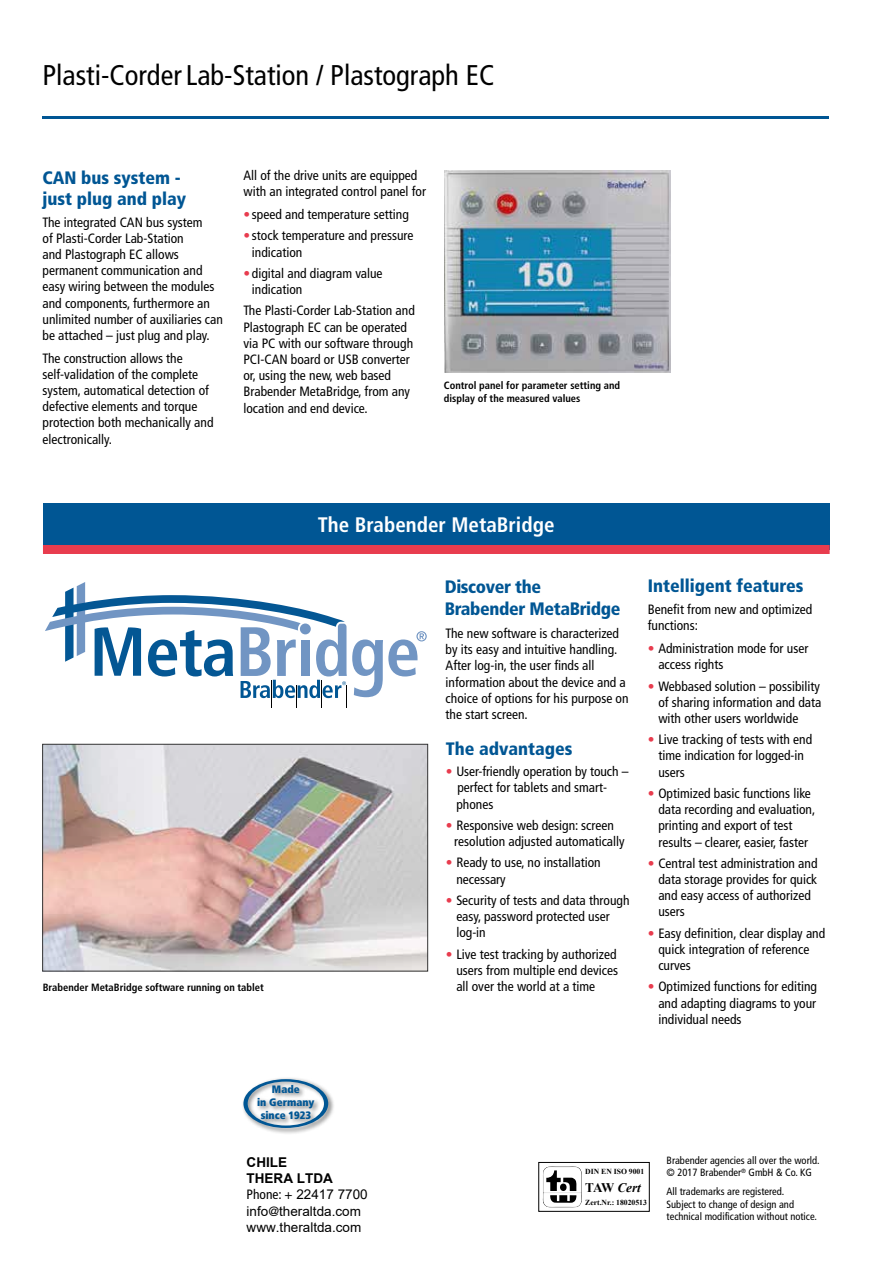
<style>
.page{position:relative;width:893px;height:1263px;background:#fff}
.page>*{position:absolute;margin:0;border:0;box-sizing:border-box;transform-origin:0 0}
.t1{font:condensed 28.5px "Frutiger LT Std";color:#000}
.t2{font:700 condensed 21px "Frutiger LT Std";color:#fff}
.t3{font:900 condensed 18px/21.6px "Frutiger LT Std";color:#005694}
.t4{font:900 condensed 18px/21.6px "Frutiger LT Std";letter-spacing:-.02em;color:#005694}
.t5{font:condensed 13.5px/16.2px "Frutiger LT Std";color:#000}
.t6{font:13.5px/16px "Arial";color:#000}
.t7{font:italic 700 13.2px "Times New Roman";color:#000}
.t8{font:900 condensed 10.8px/12.9px "Frutiger LT Std";color:#005694;text-align:center}
.t9{font:condensed 10.5px/12.6px "Frutiger LT Std";color:#000}
.t10{font:700 condensed 10.5px/12.6px "Frutiger LT Std";color:#000}
.t11{font:700 7.65px "Times New Roman";color:#000}
.s1{color:#e83c4e}
.s2{font-weight:700}
.s3{font-family:"Frutiger LT Std";font-stretch:condensed}
.s4{font-style:normal}
</style>
<div class="page">
<hr style="left:43px;top:117px;width:786px;height:2px;background:#005694">
<img style="left:444px;top:170px;width:226px;height:203px">
<div style="left:241px;top:1076px;width:94px;height:59px;background:#000;opacity:.5"></div>
<svg style="left:243px;top:1079px;width:85px;height:49px"></svg>
<div style="left:539px;top:1162px;width:110px;height:49px;border:1px solid #000"></div>
<svg style="left:542px;top:1166px;width:40px;height:42px"></svg>
<div style="left:43px;top:503px;width:787px;height:47px;background:#005694"></div>
<div style="left:43px;top:545px;width:787px;height:9px;background:#e83c4e"></div>
<svg style="left:45px;top:582px;width:382px;height:126px"></svg>
<img style="left:45px;top:746px;width:381px;height:223px">
<h1 class="t1" style="left:43px;top:59px;width:453px">Plasti-Corder Lab-Station / Plastograph EC</h1>
<h3 class="t3" style="left:43px;top:166px;width:145px">CAN bus system - just plug and play</h3>
<p class="t5" style="left:43px;top:214px;width:182px">The integrated CAN bus system<br>of Plasti-Corder Lab-Station<br>and Plastograph EC allows permanent communication and easy wiring between the modules and components, furthermore an unlimited number of auxiliaries can be attached – just plug and play.</p>
<p class="t5" style="left:43px;top:350px;width:172px">The construction allows the self-validation of the complete system, automatical detection of defective elements and torque protection both mechanically and electronically.</p>
<p class="t5" style="left:243px;top:168px;width:184px">All of the drive units are equipped with an integrated control panel for</p>
<p class="t5" style="left:243px;top:206px;width:167px"><span class="s1">•</span> speed and temperature setting</p>
<p class="t5" style="left:252px;top:228px;width:163px;text-indent:-9px"><span class="s1">•</span> stock temperature and pressure indication</p>
<p class="t5" style="left:252px;top:265px;width:132px;text-indent:-9px"><span class="s1">•</span> digital and diagram value indication</p>
<p class="t5" style="left:243px;top:303px;width:173px">The Plasti-Corder Lab-Station and<br>Plastograph EC can be operated via PC with our software through<br>PCI-CAN board or USB converter or, using the new, web based<br>Brabender MetaBridge, from any location and end device.</p>
<p class="t10" style="left:444px;top:379px;width:178px">Control panel for parameter setting and display of the measured values</p>
<p class="t10" style="left:43px;top:981px;width:222px">Brabender MetaBridge software running on tablet</p>
<h2 class="t2" style="left:318px;top:512px;width:238px">The Brabender MetaBridge</h2>
<h3 class="t4" style="left:445px;top:576px;width:177px">Discover the<br>Brabender MetaBridge</h3>
<p class="t5" style="left:446px;top:625px;width:184px">The new software is characterized by its easy and intuitive handling.<br>After log-in, the user finds all information about the device and a choice of options for his purpose on the start screen.</p>
<h3 class="t3" style="left:446px;top:738px;width:128px">The advantages</h3>
<p class="t5" style="left:456px;top:763px;width:174px;text-indent:-11px"><span class="s1">•</span> User-friendly operation by touch – perfect for tablets and smart&shy;phones</p>
<p class="t5" style="left:454px;top:817px;width:172px;text-indent:-9px"><span class="s1">•</span> Responsive web design: screen resolution adjusted automatically</p>
<p class="t5" style="left:456px;top:855px;width:146px;text-indent:-11px"><span class="s1">•</span> Ready to use, no installation necessary</p>
<p class="t5" style="left:456px;top:892px;width:175px;text-indent:-11px"><span class="s1">•</span> Security of tests and data through easy, password protected user log-in</p>
<p class="t5" style="left:456px;top:946px;width:163px;text-align:justify;text-indent:-11px"><span class="s1">•</span> Live test tracking by authorized users from multiple end devices all over the world at a time</p>
<h3 class="t3" style="left:648px;top:574px;width:157px">Intelligent features</h3>
<p class="t5" style="left:648px;top:601px;width:166px">Benefit from new and optimized functions:</p>
<p class="t5" style="left:658px;top:640px;width:151px;text-indent:-11px"><span class="s1">•</span> Administration mode for user access rights</p>
<p class="t5" style="left:658px;top:678px;width:164px;text-align:justify;text-indent:-11px"><span class="s1">•</span> Webbased solution – possibility of sharing information and data with other users worldwide</p>
<p class="t5" style="left:658px;top:731px;width:155px;text-indent:-11px"><span class="s1">•</span> Live tracking of tests with end time indication for logged-in users</p>
<p class="t5" style="left:658px;top:785px;width:158px;text-indent:-11px"><span class="s1">•</span> Optimized basic functions like data recording and evaluation, printing and export of test results – clearer, easier, faster</p>
<p class="t5" style="left:658px;top:855px;width:161px;text-indent:-11px"><span class="s1">•</span> Central test administration and data storage provides for quick and easy access of authorized users</p>
<p class="t5" style="left:658px;top:925px;width:168px;text-indent:-11px"><span class="s1">•</span> Easy definition, clear display and quick integration of reference curves</p>
<p class="t5" style="left:658px;top:979px;width:160px;text-align:justify;text-indent:-11px"><span class="s1">•</span> Optimized functions for editing and adapting diagrams to your individual needs</p>
<p class="t8" style="left:257px;top:1083px;width:59px">Made<br>in Germany since 1923</p>
<p class="t6" style="left:247px;top:1154px;width:123px"><span class="s2">CHILE<br>THERA LTDA<br></span><span class="s3">Phone: +</span> 22417 7700 info<span class="s3">@</span>theraltda.com www.theraltda.com</p>
<p class="t11" style="left:585px;top:1166px;width:60px">DIN EN ISO 9001</p>
<p class="t7" style="left:585px;top:1179px;width:57px"><span class="s4">TAW</span> Cert</p>
<p class="t11" style="left:585px;top:1197px;width:63px">Zert.Nr.: 18020513</p>
<p class="t9" style="left:667px;top:1154px;width:155px">Brabender agencies all over the world. © 2017 Brabender<sup>®</sup> GmbH &amp; Co. KG</p>
<p class="t9" style="left:666px;top:1185px;width:152px">All trademarks are registered.<br>Subject to change of design and technical modification without notice.</p>
</div>
